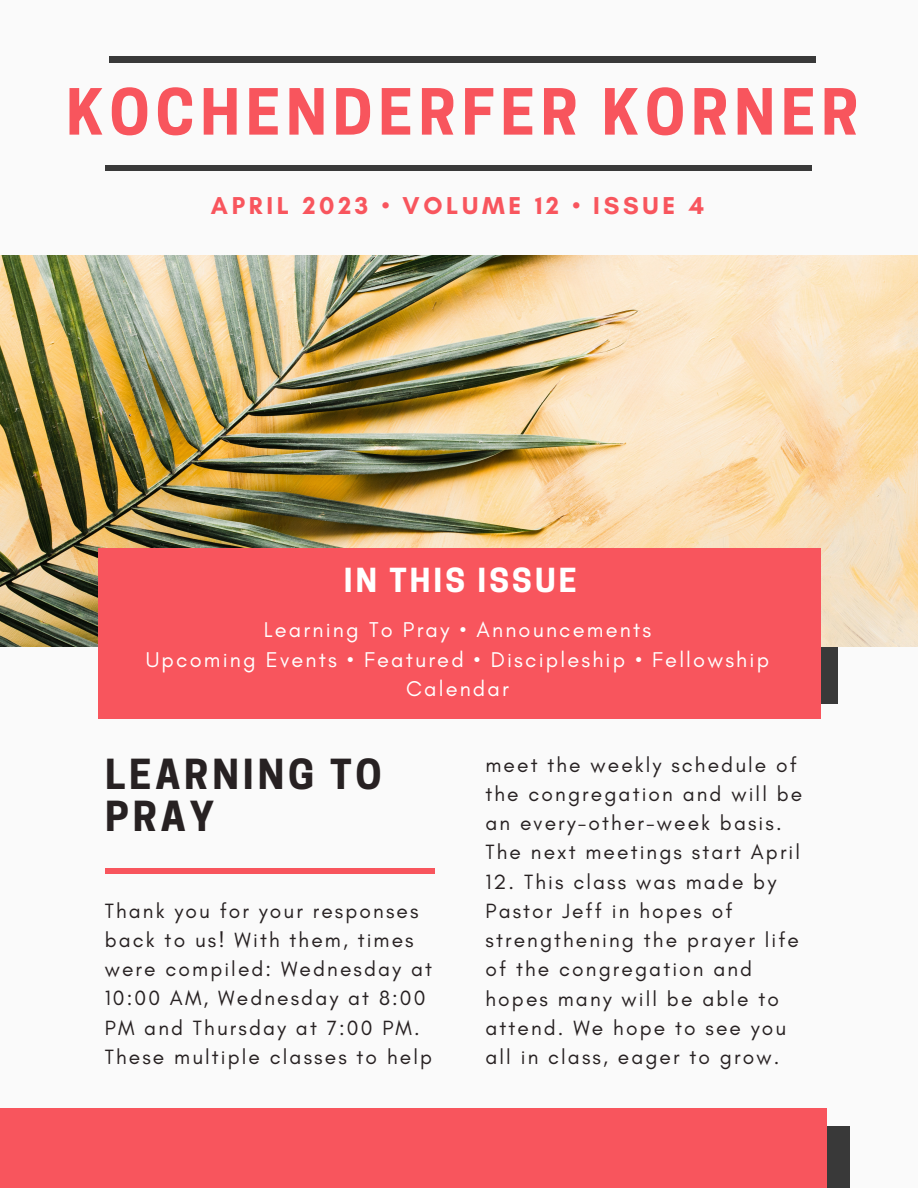
<style>
.page{position:relative;width:918px;height:1188px;background:#fafafa}
.page>*{position:absolute;margin:0;border:0;box-sizing:border-box;transform-origin:0 0}
.t1{font:700 59.7px "Cooper Hewitt";letter-spacing:.1em;color:#f8555d}
.t2{font:700 38.85px/42.8px "Cooper Hewitt";letter-spacing:.1em;color:#272122}
.t3{font:700 31.2px "Cooper Hewitt";letter-spacing:.1em;color:#fff}
.t4{font:700 24.9px "Glacial Indifference";letter-spacing:.15em;color:#f8555d}
.t5{font:21.75px/29.7px "Glacial Indifference";letter-spacing:.1em;color:#fff;text-align:center}
.t6{font:21px/29.2px "Glacial Indifference";letter-spacing:.1em;color:#272122}
</style>
<div class="page">
<img style="left:0;top:255px;width:918px;height:392px">
<div style="left:109px;top:56px;width:706px;height:6px;background:#393939"></div>
<div style="left:105px;top:165px;width:706px;height:6px;background:#393939"></div>
<div style="left:98px;top:548px;width:723px;height:170px;background:#f8555d"></div>
<hr style="left:105px;top:869px;width:329px;height:4px;background:#f8555d">
<div style="left:0;top:1126px;width:850px;height:62px;background:#393939"></div>
<div style="left:0;top:1109px;width:826px;height:79px;background:#f8555d"></div>
<h1 class="t1" style="left:66px;top:90px;width:794px">KOCHENDERFER KORNER</h1>
<p class="t4" style="left:211px;top:191px;width:495px">APRIL 2023 • VOLUME 12 • ISSUE 4</p>
<h3 class="t3" style="left:344px;top:569px;width:234px">IN THIS ISSUE</h3>
<p class="t5" style="left:146px;top:615px;width:625px">Learning To Pray • Announcements<br>Upcoming Events • Featured • Discipleship • Fellowship<br>Calendar</p>
<h2 class="t2" style="left:105px;top:757px;width:278px">LEARNING TO<br>PRAY</h2>
<p class="t6" style="left:105px;top:896px;width:329px">Thank you for your responses back to us! With them, times were compiled: Wednesday at<br>10:00 AM, Wednesday at 8:00<br>PM and Thursday at 7:00 PM.<br>These multiple classes to help</p>
<p class="t6" style="left:486px;top:750px;width:318px">meet the weekly schedule of the congregation and will be an every-other-week basis.<br>The next meetings start April</p>
<p class="t6" style="left:486px;top:867px;width:315px">12. This class was made by<br>Pastor Jeff in hopes of strengthening the prayer life of the congregation and hopes many will be able to attend. We hope to see you all in class, eager to grow.</p>
</div>
